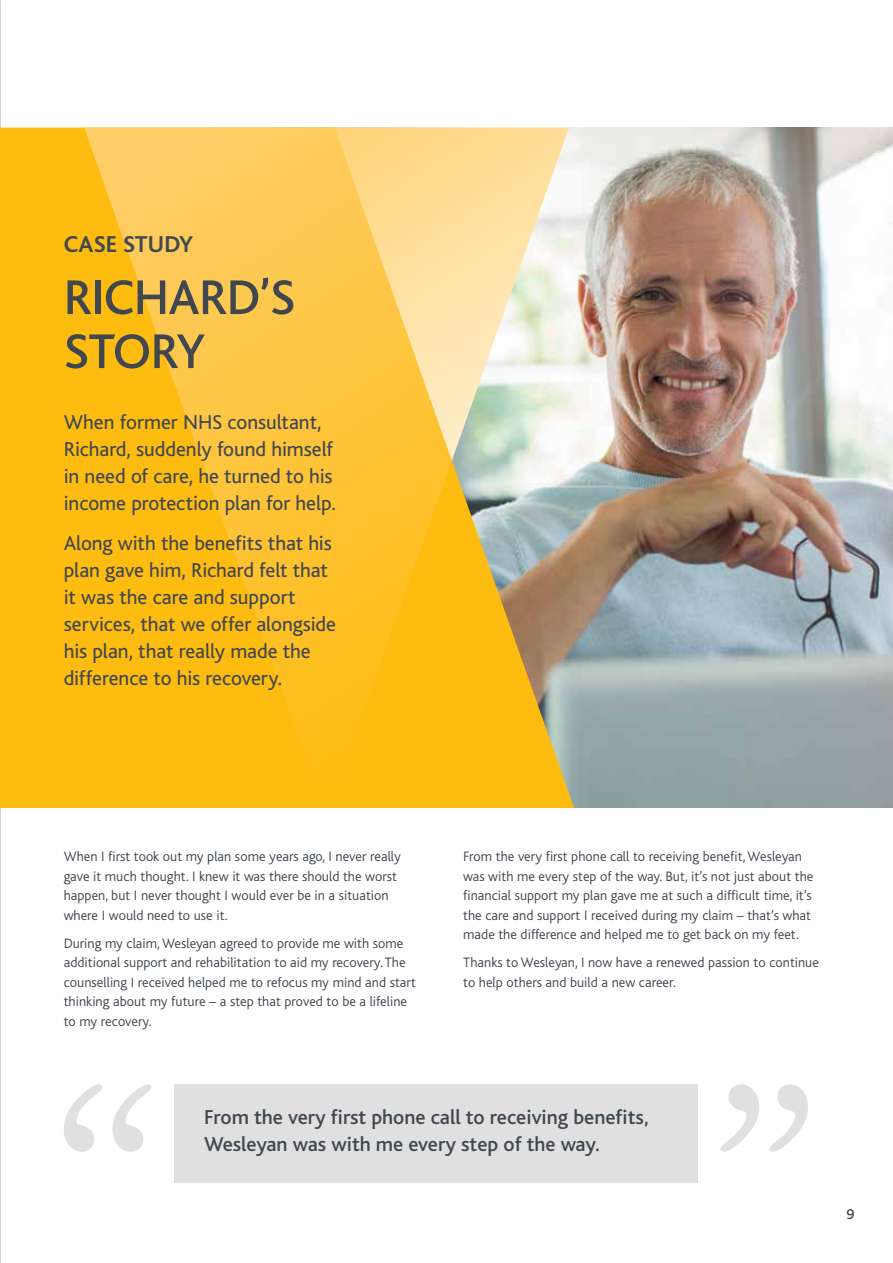
<style>
.page{position:relative;width:893px;height:1263px;background:#fff}
.page>*{position:absolute;margin:0;border:0;box-sizing:border-box;transform-origin:0 0}
.t1{font:500 51px/54px "Bliss";letter-spacing:-.01em;color:#40474f}
.t2{font:700 24px "Bliss";letter-spacing:.005em;color:#40474f}
.t3{font:21px/27px "Bliss";letter-spacing:-.005em;color:#40474f}
.t4{font:500 21px/27px "Bliss";color:#40474f}
.t5{font:500 15px "Bliss";color:#40474f}
.t6{font:300 14.25px/19.5px "Bliss";color:#40474f}
</style>
<div class="page">
<img style="left:574px;top:128px;width:319px;height:680px">
<div style="left:0;top:128px;width:574px;height:680px;background:#febc11"></div>
<svg style="left:84px;top:128px;width:485px;height:680px;background:#f7c549"></svg>
<svg style="left:64px;top:1084px;width:87px;height:68px"></svg>
<svg style="left:720px;top:1084px;width:88px;height:68px"></svg>
<div style="left:174px;top:1084px;width:523px;height:99px;background:#e0e0e1"></div>
<h2 class="t2" style="left:64px;top:231px;width:131px">CASE STUDY</h2>
<h1 class="t1" style="left:64px;top:271px;width:233px">RICHARD’S<br>STORY</h1>
<h3 class="t3" style="left:64px;top:409px;width:274px">When former NHS consultant,<br>Richard, suddenly found himself in need of care, he turned to his income protection plan for help.</h3>
<h3 class="t3" style="left:64px;top:530px;width:274px">Along with the benefits that his plan gave him, Richard felt that it was the care and support services, that we offer alongside his plan, that really made the difference to his recovery.</h3>
<p class="t6" style="left:64px;top:847px;width:339px">When I first took out my plan some years ago, I never really gave it much thought. I knew it was there should the worst happen, but I never thought I would ever be in a situation where I would need to use it.</p>
<p class="t6" style="left:64px;top:934px;width:354px">During my claim, Wesleyan agreed to provide me with some additional support and rehabilitation to aid my recovery. The counselling I received helped me to refocus my mind and start thinking about my future – a step that proved to be a lifeline to my recovery.</p>
<p class="t6" style="left:463px;top:847px;width:352px">From the very first phone call to receiving benefit, Wesleyan was with me every step of the way. But, it’s not just about the financial support my plan gave me at such a difficult time, it’s the care and support I received during my claim – that’s what made the difference and helped me to get back on my feet.</p>
<p class="t6" style="left:463px;top:953px;width:357px">Thanks to Wesleyan, I now have a renewed passion to continue to help others and build a new career.</p>
<h3 class="t4" style="left:204px;top:1104px;width:446px">From the very first phone call to receiving benefits,<br>Wesleyan was with me every step of the way.</h3>
<p class="t5" style="left:846px;top:1206px;width:9px">9</p>
</div>
